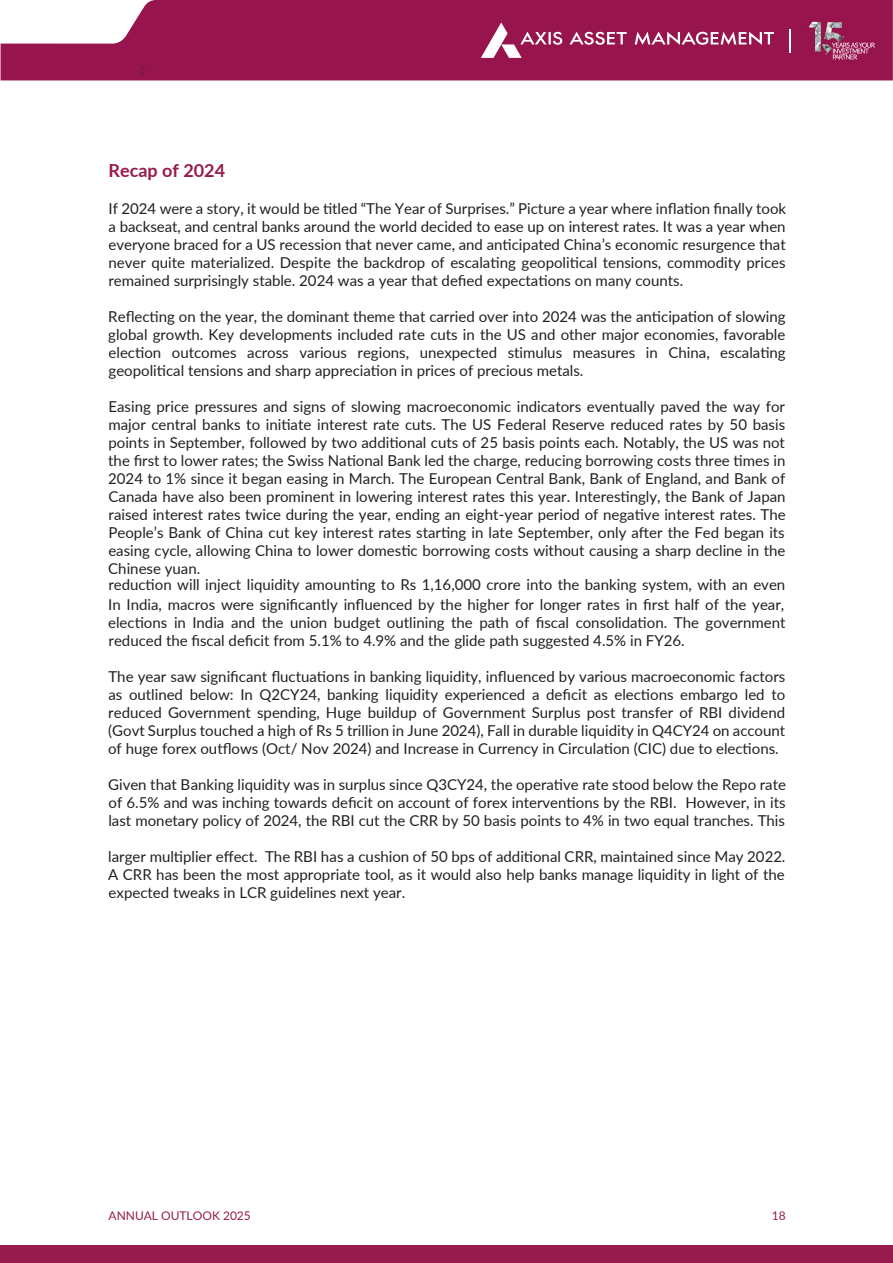
<style>
.page{position:relative;width:893px;height:1263px;background:#fff}
.page>*{position:absolute;margin:0;border:0;box-sizing:border-box;transform-origin:0 0}
.t1{font:700 18px "Lato";color:#971a4d}
.t2{font:15px/18px "Lato";color:#231f20;text-align:justify}
.t3{font:12px "Lato";color:#971a4d}
.t4{font:italic 12px "Lato";color:#30312f}
</style>
<div class="page">
<div style="left:1px;top:1246px;width:892px;height:17px;background:#981b4e"></div>
<svg style="left:1px;top:0;width:892px;height:80px;background:#a0295c"></svg>
<svg style="left:481px;top:22px;width:81px;height:36px"></svg>
<svg style="left:569px;top:32px;width:58px;height:13px"></svg>
<svg style="left:635px;top:32px;width:139px;height:13px"></svg>
<hr style="left:789px;top:29px;width:2px;height:23px;background:#fff">
<svg style="left:805px;top:22px;width:70px;height:37px;background:#a2416b"></svg>
<p class="t4" style="left:142px;top:61px;width:4px">:</p>
<p class="t1" style="left:109px;top:157px;width:118px">Recap of 2024</p>
<p class="t2" style="left:108px;top:199px;width:679px">If 2024 were a story, it would be titled “The Year of Surprises.” Picture a year where inflation finally took a backseat, and central banks around the world decided to ease up on interest rates. It was a year when everyone braced for a US recession that never came, and anticipated China’s economic resurgence that never quite materialized. Despite the backdrop of escalating geopolitical tensions, commodity prices remained surprisingly stable. 2024 was a year that defied expectations on many counts.</p>
<p class="t2" style="left:108px;top:307px;width:679px">Reflecting on the year, the dominant theme that carried over into 2024 was the anticipation of slowing global growth. Key developments included rate cuts in the US and other major economies, favorable election outcomes across various regions, unexpected stimulus measures in China, escalating geopolitical tensions and sharp appreciation in prices of precious metals.</p>
<p class="t2" style="left:108px;top:397px;width:679px">Easing price pressures and signs of slowing macroeconomic indicators eventually paved the way for major central banks to initiate interest rate cuts. The US Federal Reserve reduced rates by 50 basis points in September, followed by two additional cuts of 25 basis points each. Notably, the US was not the first to lower rates; the Swiss National Bank led the charge, reducing borrowing costs three times in 2024 to 1% since it began easing in March. The European Central Bank, Bank of England, and Bank of Canada have also been prominent in lowering interest rates this year. Interestingly, the Bank of Japan raised interest rates twice during the year, ending an eight-year period of negative interest rates. The People’s Bank of China cut key interest rates starting in late September, only after the Fed began its easing cycle, allowing China to lower domestic borrowing costs without causing a sharp decline in the Chinese yuan.</p>
<p class="t2" style="left:108px;top:595px;width:679px">In India, macros were significantly influenced by the higher for longer rates in first half of the year, elections in India and the union budget outlining the path of fiscal consolidation. The government reduced the fiscal deficit from 5.1% to 4.9% and the glide path suggested 4.5% in FY26.</p>
<p class="t2" style="left:108px;top:667px;width:679px">The year saw significant fluctuations in banking liquidity, influenced by various macroeconomic factors as outlined below: In Q2CY24, banking liquidity experienced a deficit as elections embargo led to reduced Government spending, Huge buildup of Government Surplus post transfer of RBI dividend (Govt Surplus touched a high of Rs 5 trillion in June 2024), Fall in durable liquidity in Q4CY24 on account of huge forex outflows (Oct/ Nov 2024) and Increase in Currency in Circulation (CIC) due to elections.</p>
<p class="t2" style="left:108px;top:775px;width:679px">Given that Banking liquidity was in surplus since Q3CY24, the operative rate stood below the Repo rate of 6.5% and was inching towards deficit on account of forex interventions by the RBI. However, in its last monetary policy of 2024, the RBI cut the CRR by 50 basis points to 4% in two equal tranches. This</p>
<p class="t2" style="left:108px;top:575px;width:678px">reduction will inject liquidity amounting to Rs 1,16,000 crore into the banking system, with an even</p>
<p class="t2" style="left:108px;top:847px;width:679px">larger multiplier effect. The RBI has a cushion of 50 bps of additional CRR, maintained since May 2022.<br>A CRR has been the most appropriate tool, as it would also help banks manage liquidity in light of the expected tweaks in LCR guidelines next year.</p>
<p class="t3" style="left:109px;top:1207px;width:144px">ANNUAL OUTLOOK 2025</p>
<p class="t3" style="left:772px;top:1207px;width:15px">18</p>
</div>
